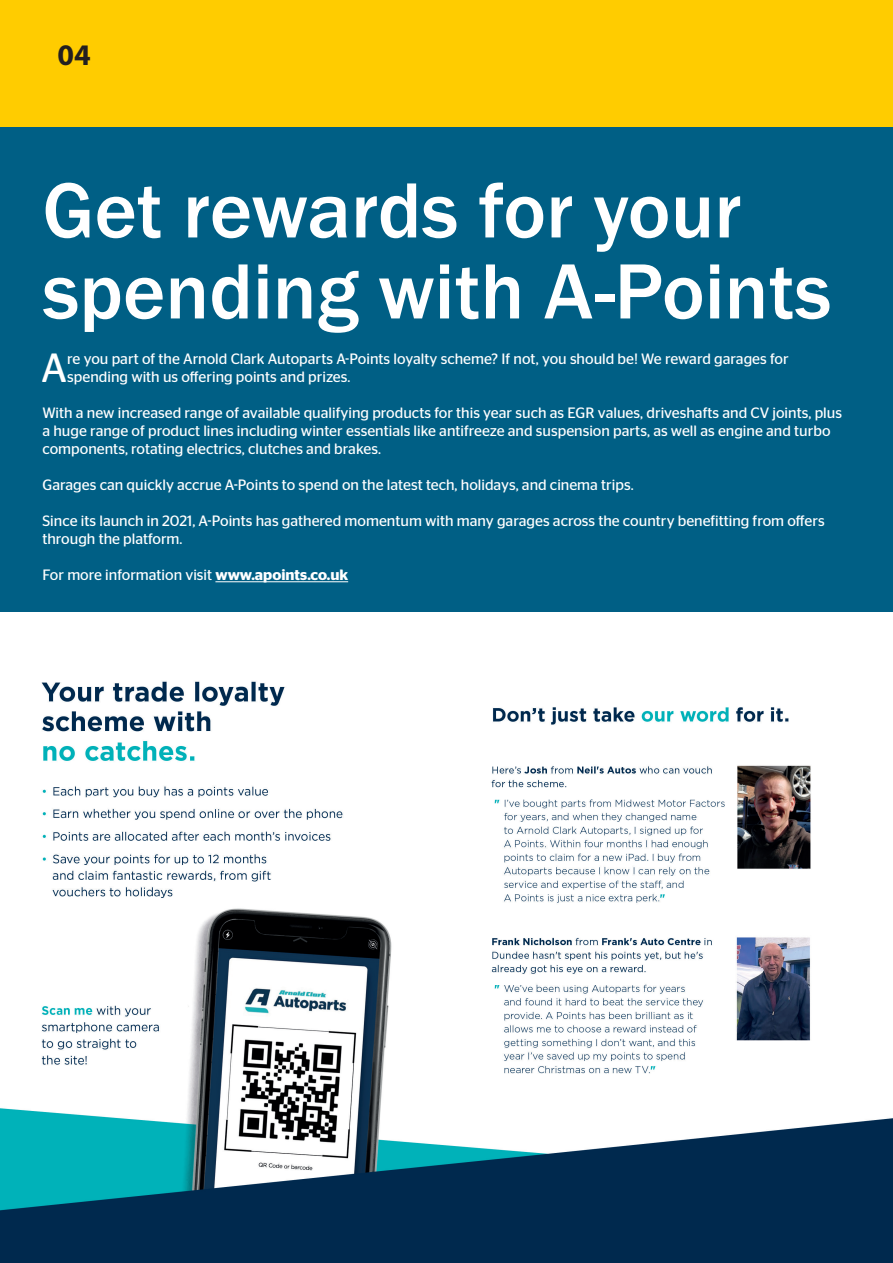
<style>
.page{position:relative;width:893px;height:1263px;background:#fff}
.page>*{position:absolute;margin:0;border:0;box-sizing:border-box;transform-origin:0 0}
.Newsletter_-_Title_Heading{font:500 81px/81px "Franklin Gothic";color:#fff}
.t1{font:40.65px "Stag Sans";color:#fff}
.t2{font:700 30px "Myriad Pro";color:#231f20}
.Newsletter_Basic_Body_text__White{font:15px/18px "Stag Sans";color:#fff}
.s1{font-weight:600}
</style>
<div class="page">
<div style="left:0;top:0;width:893px;height:128px;background:#fc0"></div>
<div style="left:0;top:128px;width:893px;height:485px;background:#005f85"></div>
<hr style="left:215px;top:581px;width:133px;height:1px;background:#fff">
<img style="left:0;top:612px;width:893px;height:650px">
<p class="t2" style="left:57px;top:38px;width:35px">04</p>
<p class="Newsletter_-_Title_Heading" style="left:43px;top:171px;width:790px">Get rewards for your spending with A-Points</p>
<p class="t1" style="left:41px;top:345px;width:28px">A</p>
<p class="Newsletter_Basic_Body_text__White" style="left:67px;top:350px;width:723px">re you part of the Arnold Clark Autoparts A-Points loyalty scheme? If not, you should be! We reward garages for spending with us offering points and prizes.</p>
<p class="Newsletter_Basic_Body_text__White" style="left:43px;top:404px;width:801px">With a new increased range of available qualifying products for this year such as EGR values, driveshafts and CV joints, plus a huge range of product lines including winter essentials like antifreeze and suspension parts, as well as engine and turbo components, rotating electrics, clutches and brakes.</p>
<p class="Newsletter_Basic_Body_text__White" style="left:43px;top:476px;width:593px">Garages can quickly accrue A-Points to spend on the latest tech, holidays, and cinema trips.</p>
<p class="Newsletter_Basic_Body_text__White" style="left:43px;top:512px;width:784px">Since its launch in 2021, A-Points has gathered momentum with many garages across the country benefitting from offers through the platform.</p>
<p class="Newsletter_Basic_Body_text__White" style="left:43px;top:566px;width:307px">For more information visit <span class="s1">www.apoints.co.uk</span></p>
</div>
